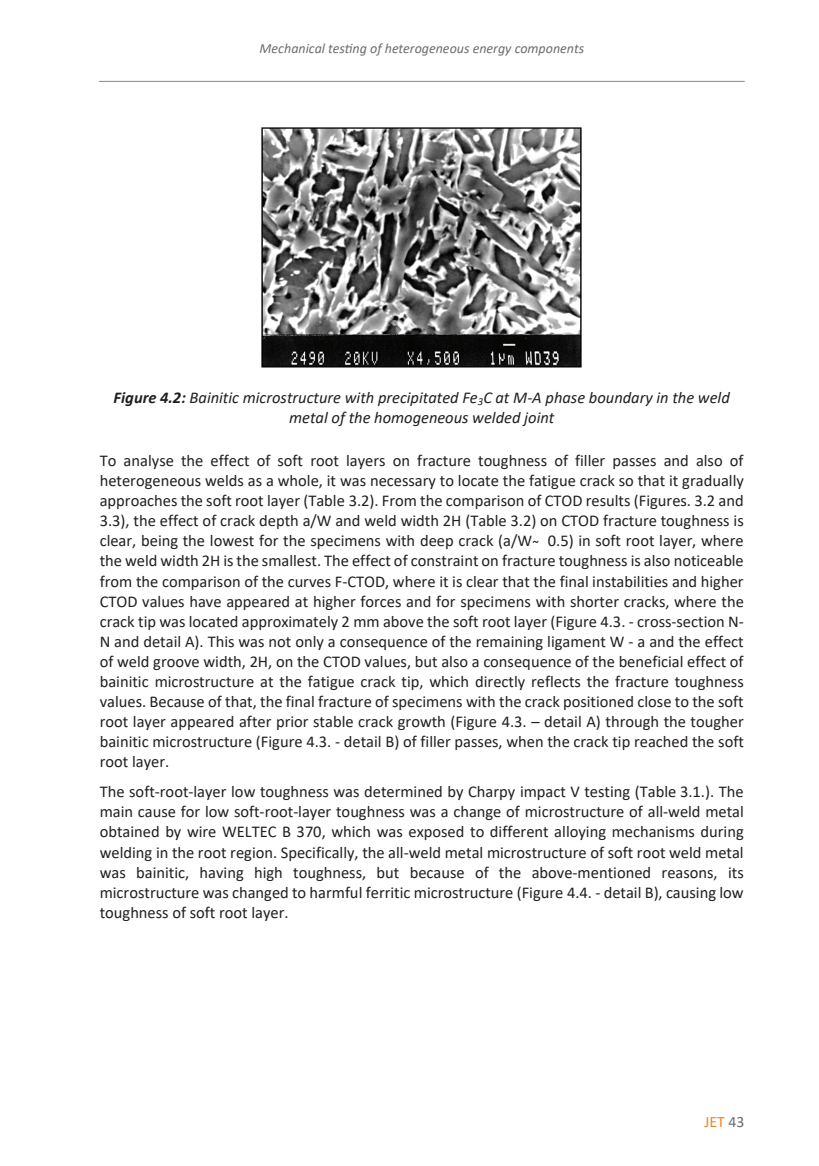
<style>
.page{position:relative;width:819px;height:1166px;background:#fff}
.page>*{position:absolute;margin:0;border:0;box-sizing:border-box;transform-origin:0 0}
.t1{font:16.45px/20.1px "Calibri";color:#231f20;text-align:justify}
.t2{font:italic 16.45px/20.1px "Calibri";color:#231f20;text-align:center}
.t3{font:15.75px "Calibri";color:#f58220}
.t4{font:italic 14px "Calibri";color:#6c6d70}
.s1{font-weight:700}
.s2{color:#6c6d70}
</style>
<div class="page">
<hr style="left:99px;top:81px;width:645px;height:1px;background:#939598">
<img style="left:262px;top:128px;width:319px;height:240px">
<p class="t4" style="left:260px;top:39px;width:326px">Mechanical testing of heterogeneous energy components</p>
<p class="t2" style="left:114px;top:387px;width:617px"><span class="s1">Figure 4.2:</span> Bainitic microstructure with precipitated Fe<sub>3</sub>C at M‐A phase boundary in the weld metal of the homogeneous welded joint</p>
<p class="t1" style="left:100px;top:450px;width:645px">To analyse the effect of soft root layers on fracture toughness of filler passes and also of heterogeneous welds as a whole, it was necessary to locate the fatigue crack so that it gradually approaches the soft root layer (Table 3.2). From the comparison of CTOD results (Figures. 3.2 and 3.3), the effect of crack depth a/W and weld width 2H (Table 3.2) on CTOD fracture toughness is clear, being the lowest for the specimens with deep crack (a/W ̴0.5) in soft root layer, where the weld width 2H is the smallest. The effect of constraint on fracture toughness is also noticeable from the comparison of the curves F‐CTOD, where it is clear that the final instabilities and higher CTOD values have appeared at higher forces and for specimens with shorter cracks, where the crack tip was located approximately 2 mm above the soft root layer (Figure 4.3. ‐ cross‐section N‐ N and detail A). This was not only a consequence of the remaining ligament W ‐ a and the effect of weld groove width, 2H, on the CTOD values, but also a consequence of the beneficial effect of bainitic microstructure at the fatigue crack tip, which directly reflects the fracture toughness values. Because of that, the final fracture of specimens with the crack positioned close to the soft root layer appeared after prior stable crack growth (Figure 4.3. – detail A) through the tougher bainitic microstructure (Figure 4.3. ‐ detail B) of filler passes, when the crack tip reached the soft root layer.</p>
<p class="t1" style="left:100px;top:781px;width:645px">The soft‐root‐layer low toughness was determined by Charpy impact V testing (Table 3.1.). The main cause for low soft‐root‐layer toughness was a change of microstructure of all‐weld metal obtained by wire WELTEC B 370, which was exposed to different alloying mechanisms during welding in the root region. Specifically, the all‐weld metal microstructure of soft root weld metal was bainitic, having high toughness, but because of the above‐mentioned reasons, its microstructure was changed to harmful ferritic microstructure (Figure 4.4. ‐ detail B), causing low toughness of soft root layer.</p>
<p class="t3" style="left:704px;top:1111px;width:41px">JET <span class="s2">43</span></p>
</div>
